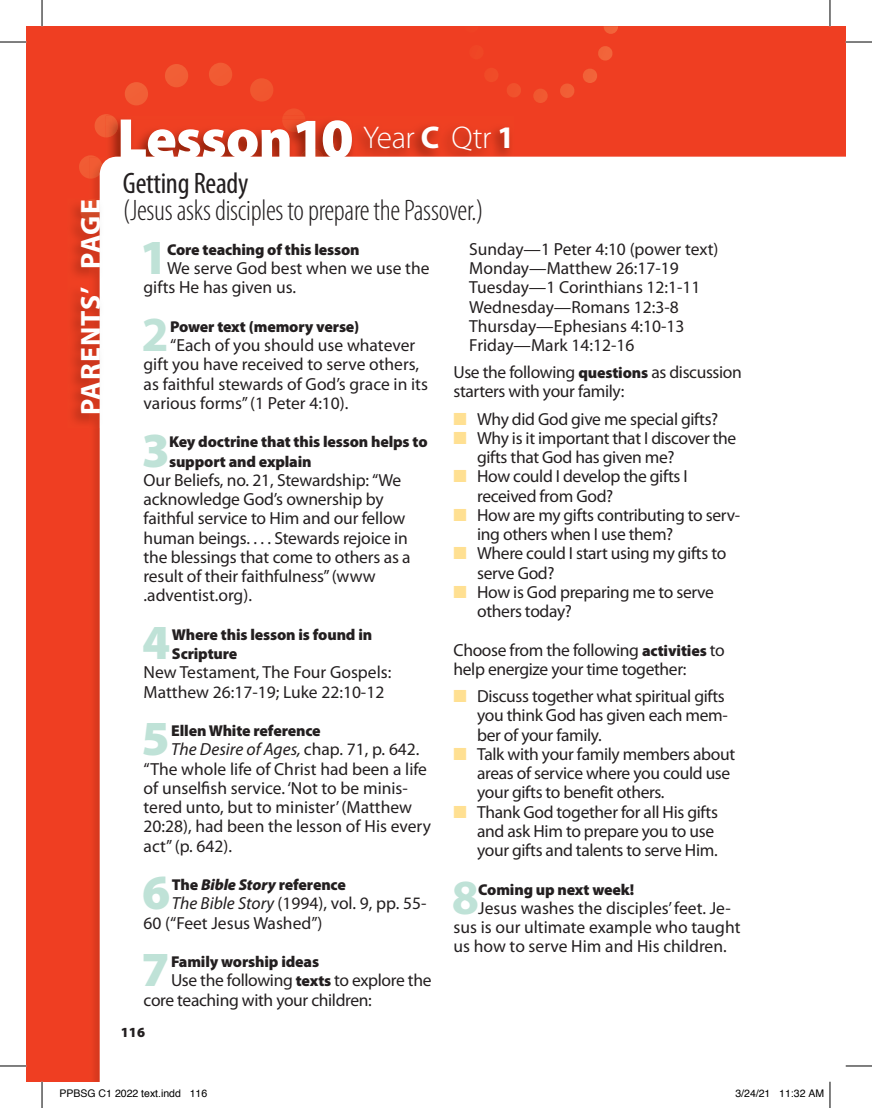
<style>
.page{position:relative;width:872px;height:1108px;background:#fff}
.page>*{position:absolute;margin:0;border:0;box-sizing:border-box;transform-origin:0 0}
.t1{font:900 57.05px "Myriad Pro";letter-spacing:-.015em;color:#fff}
.t2{font:900 49.18px "Myriad Pro";color:#bfe2d7}
.t3{font:700 49.18px "Myriad Pro";color:#bfe2d7}
.t4{font:300 condensed 29.75px "Myriad Pro";letter-spacing:-.01em;color:#231f20}
.t5{font:condensed 29.75px "Myriad Pro";letter-spacing:-.01em;color:#231f20}
.t6{font:700 28px "Myriad Pro";letter-spacing:.04em;color:#fff}
.t7{font:17.5px/19.2px "Myriad Pro";letter-spacing:-.01em;color:#231f20}
.t8{font:900 15.75px/19.2px "Myriad Pro";letter-spacing:-.01em;color:#231f20}
.t9{font:900 14px "Myriad Pro";color:#231f20}
.t10{font:10.5px "Helvetica";color:#000}
.s1{font-style:italic}
.s2{font-weight:900;font-size:15.75px}
.s3{color:#ffe092}
</style>
<div class="page">
<div style="left:768px;top:26px;width:77px;height:1056px;background:#ef3e22"></div>
<div style="left:26px;top:26px;width:804px;height:1056px;background:#ef3e22"></div>
<svg style="left:125px;top:63px;width:179px;height:53px"></svg>
<svg style="left:604px;top:26px;width:14px;height:8px"></svg>
<svg style="left:485px;top:68px;width:13px;height:14px"></svg>
<svg style="left:507px;top:46px;width:105px;height:57px"></svg>
<img style="left:112px;top:120px;width:402px;height:37px">
<img style="left:112px;top:116px;width:8px;height:21px">
<img style="left:282px;top:116px;width:23px;height:4px">
<img style="left:121px;top:120px;width:232px;height:37px">
<img style="left:301px;top:149px;width:22px;height:8px">
<img style="left:94px;top:179px;width:6px;height:903px">
<svg style="left:79px;top:114px;width:33px;height:65px"></svg>
<div style="left:100px;top:157px;width:745px;height:925px;background:#fff"></div>
<img style="left:72px;top:198px;width:32px;height:230px">
<img style="left:79px;top:199px;width:21px;height:24px">
<svg style="left:98px;top:246px;width:2px;height:10px"></svg>
<svg style="left:0;top:42px;width:26px;height:1px"></svg>
<svg style="left:845px;top:42px;width:27px;height:1px"></svg>
<svg style="left:0;top:1065px;width:26px;height:1px"></svg>
<svg style="left:845px;top:1065px;width:27px;height:1px"></svg>
<svg style="left:42px;top:0;width:1px;height:26px"></svg>
<svg style="left:42px;top:1082px;width:1px;height:26px"></svg>
<svg style="left:829px;top:0;width:1px;height:26px"></svg>
<svg style="left:829px;top:1082px;width:1px;height:26px"></svg>
<h3 class="t6" style="left:72px;top:415px;width:217px;rotate:-90deg">PARENTS’ PAGE</h3>
<h1 class="t1" style="left:117px;top:106px;width:399px">Lesson10 <sup>Year</sup> <sup>C</sup> <sup>Qtr</sup> <sup>1</sup></h1>
<h3 class="t5" style="left:123px;top:165px;width:127px">Getting Ready</h3>
<h3 class="t4" style="left:123px;top:194px;width:362px">(Jesus asks disciples to prepare the Passover.)</h3>
<h2 class="t2" style="left:140px;top:229px;width:30px">1</h2>
<p class="t8" style="left:167px;top:240px;width:194px">Core teaching of this lesson</p>
<p class="t7" style="left:144px;top:258px;width:287px;text-indent:23px">We serve God best when we use the gifts He has given us.</p>
<h2 class="t3" style="left:141px;top:302px;width:29px">2</h2>
<p class="t8" style="left:170px;top:317px;width:191px">Power text (memory verse)</p>
<p class="t7" style="left:144px;top:335px;width:286px;text-indent:27px">“Each of you should use whatever gift you have received to serve others, as faithful stewards of God’s grace in its various forms” (1 Peter 4:10).</p>
<h2 class="t2" style="left:142px;top:422px;width:30px">3</h2>
<p class="t8" style="left:169px;top:432px;width:260px">Key doctrine that this lesson helps to support and explain</p>
<p class="t7" style="left:144px;top:470px;width:268px">Our Beliefs, no. 21, Stewardship: “We acknowledge God’s ownership by faithful service to Him and our fellow human beings. . . . Stewards rejoice in the blessings that come to others as a result of their faithfulness” (www .adventist.org).</p>
<h2 class="t2" style="left:142px;top:614px;width:30px">4</h2>
<p class="t8" style="left:172px;top:625px;width:202px">Where this lesson is found in<br>Scripture</p>
<p class="t7" style="left:144px;top:662px;width:249px">New Testament, The Four Gospels:<br>Matthew 26:17-19; Luke 22:10-12</p>
<h2 class="t2" style="left:141px;top:711px;width:30px">5</h2>
<p class="t8" style="left:171px;top:721px;width:151px">Ellen White reference</p>
<p class="t7" style="left:144px;top:739px;width:289px;text-indent:28px"><span class="s1">The Desire of Ages,</span> chap. 71, p. 642. “The whole life of Christ had been a life of unselfish service. ‘Not to be minis&shy;tered unto, but to minister’ (Matthew 20:28), had been the lesson of His every act” (p. 642).</p>
<h2 class="t2" style="left:142px;top:865px;width:30px">6</h2>
<p class="t8" style="left:172px;top:875px;width:175px">The <span class="s1">Bible Story</span> reference</p>
<p class="t7" style="left:144px;top:893px;width:284px;text-indent:28px"><span class="s1">The Bible Story</span> (1994), vol. 9, pp. 55-<br>60 (“Feet Jesus Washed”)</p>
<h2 class="t2" style="left:141px;top:942px;width:30px">7</h2>
<p class="t8" style="left:171px;top:952px;width:150px">Family worship ideas</p>
<p class="t7" style="left:144px;top:970px;width:289px;text-indent:27px">Use the following <span class="s2">texts</span> to explore the core teaching with your children:</p>
<p class="t9" style="left:121px;top:1024px;width:26px">116</p>
<p class="t7" style="left:469px;top:239px;width:251px">Sunday—1 Peter 4:10 (power text)<br>Monday—Matthew 26:17-19<br>Tuesday—1 Corinthians 12:1-11<br>Wednesday—Romans 12:3-8<br>Thursday—Ephesians 4:10-13<br>Friday—Mark 14:12-16</p>
<p class="t7" style="left:453px;top:362px;width:290px">Use the following <span class="s2">questions</span> as discussion starters with your family:</p>
<p class="t7" style="left:453px;top:409px;width:266px"><span class="s3">■</span> Why did God give me special gifts?</p>
<p class="t7" style="left:477px;top:428px;width:261px;text-indent:-24px"><span class="s3">■</span> Why is it important that I discover the gifts that God has given me?</p>
<p class="t7" style="left:477px;top:466px;width:212px;text-indent:-24px"><span class="s3">■</span> How could I develop the gifts I received from God?</p>
<p class="t7" style="left:477px;top:505px;width:264px;text-indent:-24px"><span class="s3">■</span> How are my gifts contributing to serv&shy;ing others when I use them?</p>
<p class="t7" style="left:477px;top:543px;width:251px;text-indent:-24px"><span class="s3">■</span> Where could I start using my gifts to serve God?</p>
<p class="t7" style="left:477px;top:582px;width:238px;text-indent:-24px"><span class="s3">■</span> How is God preparing me to serve others today?</p>
<p class="t7" style="left:453px;top:640px;width:273px">Choose from the following <span class="s2">activities</span> to help energize your time together:</p>
<p class="t7" style="left:477px;top:686px;width:252px;text-indent:-24px"><span class="s3">■</span> Discuss together what spiritual gifts you think God has given each mem&shy;ber of your family.</p>
<p class="t7" style="left:477px;top:744px;width:259px;text-indent:-24px"><span class="s3">■</span> Talk with your family members about areas of service where you could use your gifts to benefit others.</p>
<p class="t7" style="left:477px;top:802px;width:242px;text-indent:-24px"><span class="s3">■</span> Thank God together for all His gifts and ask Him to prepare you to use your gifts and talents to serve Him.</p>
<h2 class="t3" style="left:452px;top:865px;width:29px">8</h2>
<p class="t8" style="left:478px;top:880px;width:157px">Coming up next week!</p>
<p class="t7" style="left:453px;top:898px;width:288px;text-indent:25px">Jesus washes the disciples’ feet. Je&shy;sus is our ultimate example who taught us how to serve Him and His children.</p>
<p class="t10" style="left:60px;top:1085px;width:149px">PPBSG C1 2022 text.indd 116</p>
<p class="t10" style="left:735px;top:1085px;width:90px">3/24/21 11:32 AM</p>
</div>
